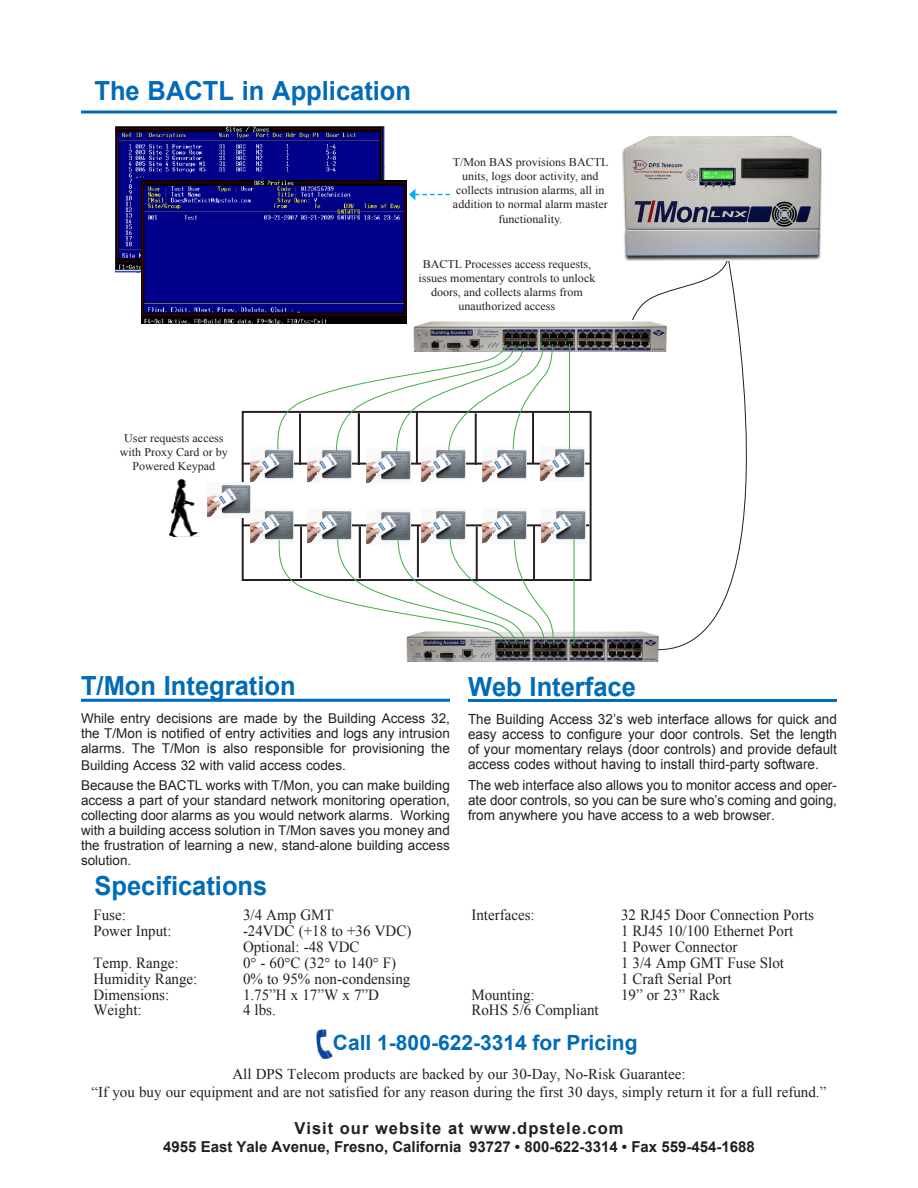
<style>
.page{position:relative;width:918px;height:1188px;background:#fff}
.page>*{position:absolute;margin:0;border:0;box-sizing:border-box;transform-origin:0 0}
.Bullet{font:700 26.4px "Arial";color:#006bb6}
._10_Pt_Body_Text{font:700 26.4px "Arial";color:#006bb6}
.Blue_Element_Text{font:700 21px "Arial";color:#006bb6}
.t1{font:700 16.5px "Arial";letter-spacing:.06em;color:#231f20}
._10_Pt_Body_Text-2{font:15.45px "Times New Roman";color:#231f20}
.t2{font:15px "Times New Roman";color:#231f20}
.t3{font:700 15px "Arial";color:#231f20}
._10_Pt_Body_Text-3{font:13.95px/15px "Arial";color:#231f20;text-align:justify}
._10_Pt_Body_Text-4{font:13.5px/15px "Arial";color:#231f20;text-align:justify}
.t4{font:11.7px/14.1px "Times New Roman";color:#231f20;text-align:center}
.s1{font-size:14.7px}
</style>
<div class="page">
<img style="left:316px;top:1029px;width:16px;height:30px">
<svg style="left:632px;top:295px;width:25px;height:25px"></svg>
<img style="left:406px;top:631px;width:253px;height:31px">
<img style="left:414px;top:321px;width:243px;height:30px">
<div style="left:242px;top:411px;width:350px;height:170px;border:2px solid #231f20"></div>
<hr style="left:242px;top:463px;width:349px;height:2px;background:#231f20">
<hr style="left:242px;top:524px;width:347px;height:2px;background:#231f20">
<hr style="left:299px;top:413px;width:2px;height:52px;background:#231f20">
<hr style="left:358px;top:413px;width:2px;height:52px;background:#231f20">
<hr style="left:416px;top:413px;width:2px;height:51px;background:#231f20">
<hr style="left:475px;top:413px;width:2px;height:52px;background:#231f20">
<hr style="left:532px;top:412px;width:2px;height:51px;background:#231f20">
<hr style="left:300px;top:527px;width:2px;height:51px;background:#231f20">
<hr style="left:359px;top:527px;width:2px;height:51px;background:#231f20">
<hr style="left:417px;top:526px;width:2px;height:51px;background:#231f20">
<hr style="left:476px;top:527px;width:2px;height:54px;background:#231f20">
<hr style="left:533px;top:525px;width:2px;height:55px;background:#231f20">
<img style="left:250px;top:449px;width:44px;height:33px">
<img style="left:307px;top:453px;width:44px;height:30px">
<img style="left:367px;top:453px;width:44px;height:31px">
<img style="left:422px;top:453px;width:44px;height:30px">
<img style="left:482px;top:453px;width:44px;height:30px">
<img style="left:540px;top:448px;width:44px;height:33px">
<img style="left:250px;top:510px;width:44px;height:33px">
<img style="left:307px;top:510px;width:44px;height:27px">
<img style="left:367px;top:511px;width:44px;height:26px">
<img style="left:422px;top:510px;width:44px;height:27px">
<img style="left:482px;top:510px;width:44px;height:27px">
<img style="left:542px;top:510px;width:44px;height:34px">
<img style="left:207px;top:482px;width:44px;height:36px">
<svg style="left:275px;top:343px;width:279px;height:110px"></svg>
<hr style="left:569px;top:344px;width:1px;height:105px;background:#40ae49">
<svg style="left:276px;top:537px;width:279px;height:109px"></svg>
<hr style="left:574px;top:539px;width:1px;height:107px;background:#40ae49">
<img style="left:169px;top:479px;width:29px;height:57px">
<svg style="left:657px;top:261px;width:90px;height:390px"></svg>
<img style="left:116px;top:127px;width:268px;height:145px">
<img style="left:141px;top:181px;width:265px;height:143px">
<svg style="left:409px;top:189px;width:41px;height:11px"></svg>
<img style="left:622px;top:136px;width:200px;height:125px">
<hr style="left:81px;top:110px;width:756px;height:3px;background:#006bb6">
<hr style="left:81px;top:699px;width:369px;height:3px;background:#006bb6">
<hr style="left:468px;top:699px;width:369px;height:3px;background:#006bb6">
<p class="Bullet" style="left:94px;top:73px;width:318px">The BACTL in Application</p>
<p class="t4" style="left:453px;top:155px;width:157px">T/Mon BAS provisions BACTL units, logs door activity, and collects intrusion alarms, all in addition to normal alarm master functionality.</p>
<p class="t4" style="left:418px;top:257px;width:178px">BACTL Processes access requests, issues momentary controls to unlock doors, and collects alarms from unauthorized access</p>
<p class="t4" style="left:120px;top:431px;width:109px">User requests access with Proxy Card or by<br>Powered Keypad</p>
<p class="_10_Pt_Body_Text" style="left:81px;top:668px;width:216px">T/Mon Integration</p>
<p class="_10_Pt_Body_Text-4" style="left:81px;top:711px;width:371px">While entry decisions are made by the Building Access 32, the T/Mon is notified of entry activities and logs any intrusion alarms. The T/Mon is also responsible for provisioning the</p>
<p class="_10_Pt_Body_Text-4" style="left:81px;top:758px;width:266px">Building Access 32 with valid access codes.</p>
<p class="_10_Pt_Body_Text-4" style="left:81px;top:778px;width:370px">Because the BACTL works with T/Mon, you can make building access a part of your standard network monitoring operation, collecting door alarms as you would network alarms. Working with a building access solution in T/Mon saves you money and the frustration of learning a new, stand-alone building access solution.</p>
<p class="_10_Pt_Body_Text" style="left:468px;top:669px;width:169px">Web Interface</p>
<p class="_10_Pt_Body_Text-3" style="left:468px;top:712px;width:370px">The Building Access 32’s web interface allows for quick and easy access to configure your door controls. Set the length of your momentary relays (door controls) and provide default access codes without having to install third-party software.</p>
<p class="_10_Pt_Body_Text-3" style="left:468px;top:778px;width:370px">The web interface also allows you to monitor access and oper&shy;ate door controls, so you can be sure who’s coming and going, from anywhere you have access to a web browser.</p>
<p class="Bullet" style="left:94px;top:868px;width:174px">Specifications</p>
<p class="_10_Pt_Body_Text-2" style="left:93px;top:904px;width:34px">Fuse:</p>
<p class="_10_Pt_Body_Text-2" style="left:243px;top:904px;width:92px">3/4 Amp GMT</p>
<p class="_10_Pt_Body_Text-2" style="left:471px;top:904px;width:65px">Interfaces:</p>
<p class="_10_Pt_Body_Text-2" style="left:621px;top:904px;width:195px">32 RJ45 Door Connection Ports</p>
<p class="_10_Pt_Body_Text-2" style="left:93px;top:920px;width:80px">Power Input:</p>
<p class="_10_Pt_Body_Text-2" style="left:243px;top:920px;width:170px">-24VDC (+18 to +36 VDC)</p>
<p class="_10_Pt_Body_Text-2" style="left:621px;top:920px;width:174px">1 RJ45 10/100 Ethernet Port</p>
<p class="_10_Pt_Body_Text-2" style="left:243px;top:936px;width:118px">Optional: -48 VDC</p>
<p class="_10_Pt_Body_Text-2" style="left:621px;top:936px;width:118px">1 Power Connector</p>
<p class="_10_Pt_Body_Text-2" style="left:93px;top:952px;width:87px">Temp. Range:</p>
<p class="_10_Pt_Body_Text-2" style="left:243px;top:952px;width:155px">0<span class="s1">°</span> - 60<span class="s1">°</span>C (32<span class="s1">°</span> to 140<span class="s1">°</span> F)</p>
<p class="_10_Pt_Body_Text-2" style="left:621px;top:952px;width:165px">1 3/4 Amp GMT Fuse Slot</p>
<p class="_10_Pt_Body_Text-2" style="left:93px;top:968px;width:106px">Humidity Range:</p>
<p class="_10_Pt_Body_Text-2" style="left:243px;top:968px;width:169px">0% to 95% non-condensing</p>
<p class="_10_Pt_Body_Text-2" style="left:621px;top:968px;width:112px">1 Craft Serial Port</p>
<p class="_10_Pt_Body_Text-2" style="left:93px;top:984px;width:77px">Dimensions:</p>
<p class="_10_Pt_Body_Text-2" style="left:243px;top:984px;width:138px">1.75”H x 17”W x 7”D</p>
<p class="_10_Pt_Body_Text-2" style="left:471px;top:984px;width:65px">Mounting:</p>
<p class="_10_Pt_Body_Text-2" style="left:621px;top:984px;width:101px">19” or 23” Rack</p>
<p class="_10_Pt_Body_Text-2" style="left:93px;top:1000px;width:50px">Weight:</p>
<p class="_10_Pt_Body_Text-2" style="left:243px;top:1000px;width:34px">4 lbs.</p>
<p class="_10_Pt_Body_Text-2" style="left:471px;top:1000px;width:129px">RoHS 5/6 Compliant</p>
<p class="Blue_Element_Text" style="left:333px;top:1029px;width:306px">Call 1-800-622-3314 for Pricing</p>
<p class="t2" style="left:232px;top:1064px;width:455px">All DPS Telecom products are backed by our 30-Day, No-Risk Guarantee:</p>
<p class="t2" style="left:92px;top:1082px;width:736px">“If you buy our equipment and are not satisfied for any reason during the first 30 days, simply return it for a full refund.”</p>
<p class="t1" style="left:295px;top:1117px;width:330px">Visit our website at www.dpstele.com</p>
<p class="t3" style="left:163px;top:1137px;width:593px">4955 East Yale Avenue, Fresno, California 93727 • 800-622-3314 • Fax 559-454-1688</p>
</div>
